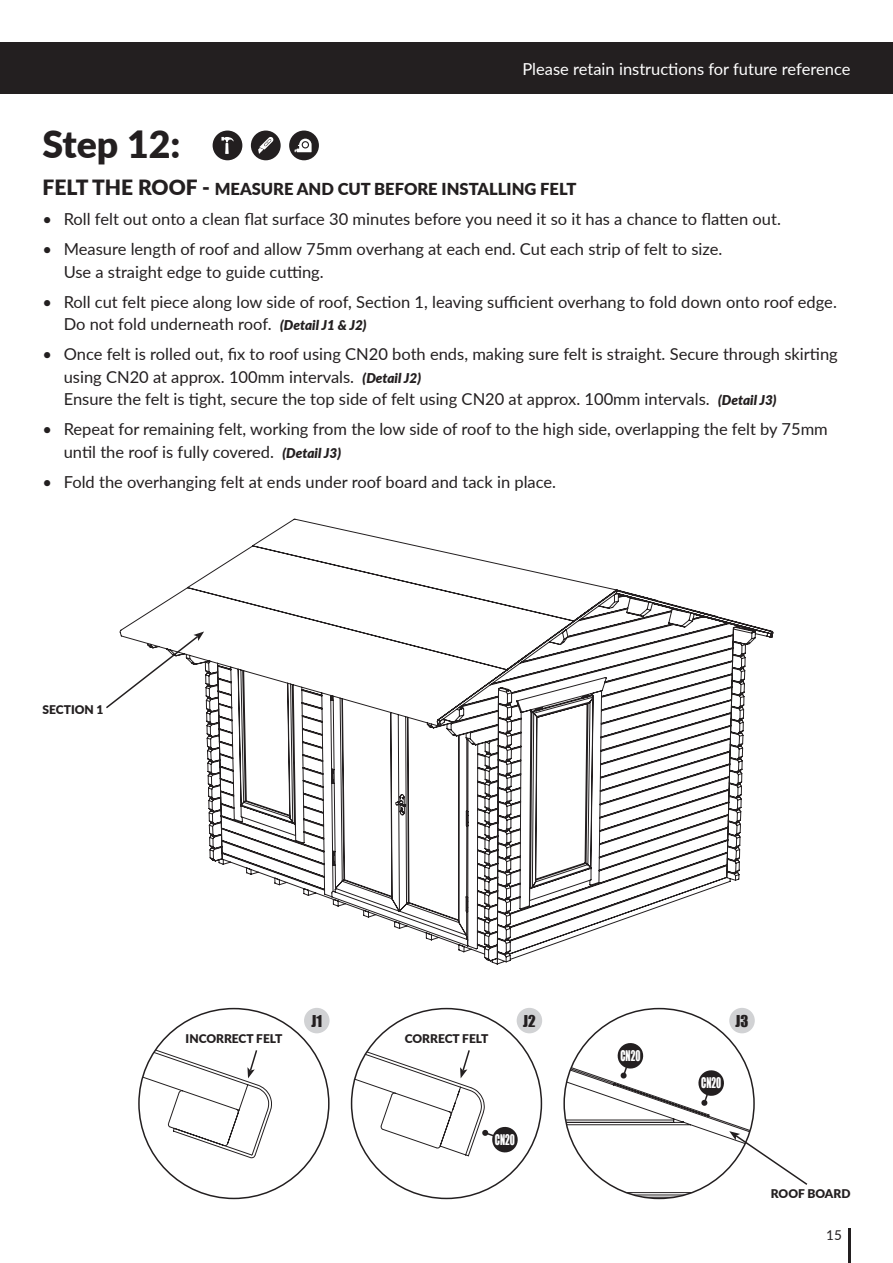
<style>
.page{position:relative;width:893px;height:1263px;background:#fff}
.page>*{position:absolute;margin:0;border:0;box-sizing:border-box;transform-origin:0 0}
.t1{font:900 37.5px "Lato";letter-spacing:-.005em;color:#231f20}
.t2{font:16.5px/22.5px "Lato";color:#231f20}
.t3{font:900 16.5px "Lato";color:#231f20}
.t4{font:16.5px "Lato";color:#fff}
.t5{font:15px "Impact";color:#231f20}
.t6{font:13.5px "Impact";color:#fff;scale:.7 1}
.t7{font:13.5px "Lato";color:#231f20}
.t8{font:900 12px "Lato";color:#231f20}
.s1{font-size:21px}
.s2{font-weight:900;font-style:italic;font-size:13.5px}
</style>
<div class="page">
<div style="left:0;top:43px;width:893px;height:51px;background:#231f20"></div>
<div style="left:289px;top:131px;width:30px;height:29px;background:#231f20;border-radius:50%"></div>
<svg style="left:295px;top:139px;width:17px;height:13px"></svg>
<div style="left:251px;top:131px;width:30px;height:29px;background:#231f20;border-radius:50%"></div>
<svg style="left:258px;top:137px;width:16px;height:17px"></svg>
<div style="left:213px;top:131px;width:29px;height:29px;background:#231f20;border-radius:50%"></div>
<svg style="left:221px;top:137px;width:13px;height:17px"></svg>
<div style="left:304px;top:1008px;width:26px;height:25px;background:#d1d2d4;border-radius:50%"></div>
<div style="left:517px;top:1008px;width:25px;height:25px;background:#d1d2d4;border-radius:50%"></div>
<div style="left:729px;top:1008px;width:26px;height:25px;background:#d1d2d4;border-radius:50%"></div>
<svg style="left:139px;top:1048px;width:133px;height:110px"></svg>
<svg style="left:352px;top:1048px;width:166px;height:109px"></svg>
<svg style="left:564px;top:1041px;width:244px;height:157px"></svg>
<hr style="left:848px;top:1229px;width:2px;height:34px;background:#231f20">
<svg style="left:106px;top:697px;width:13px;height:12px"></svg>
<svg style="left:119px;top:518px;width:655px;height:447px"></svg>
<p class="t4" style="left:522px;top:57px;width:329px">Please retain instructions for future reference</p>
<h1 class="t1" style="left:43px;top:116px;width:140px">Step 12:</h1>
<p class="t3" style="left:43px;top:177px;width:535px"><span class="s1">FELT THE ROOF -</span> MEASURE AND CUT BEFORE INSTALLING FELT</p>
<p class="t2" style="left:43px;top:207px;width:740px">• Roll felt out onto a clean flat surface 30 minutes before you need it so it has a chance to flatten out.</p>
<p class="t2" style="left:64px;top:237px;width:660px;text-indent:-21px">• Measure length of roof and allow 75mm overhang at each end. Cut each strip of felt to size.<br>Use a straight edge to guide cutting.</p>
<p class="t2" style="left:64px;top:290px;width:775px;text-indent:-21px">• Roll cut felt piece along low side of roof, Section 1, leaving sufficient overhang to fold down onto roof edge.<br>Do not fold underneath roof. <span class="s2">(Detail J1 &amp; J2)</span></p>
<p class="t2" style="left:64px;top:342px;width:776px;text-indent:-21px">• Once felt is rolled out, fix to roof using CN20 both ends, making sure felt is straight. Secure through skirting using CN20 at approx. 100mm intervals. <span class="s2">(Detail J2)<br></span>Ensure the felt is tight, secure the top side of felt using CN20 at approx. 100mm intervals. <span class="s2">(Detail J3)</span></p>
<p class="t2" style="left:64px;top:417px;width:765px;text-indent:-21px">• Repeat for remaining felt, working from the low side of roof to the high side, overlapping the felt by 75mm until the roof is fully covered. <span class="s2">(Detail J3)</span></p>
<p class="t2" style="left:43px;top:470px;width:515px">• Fold the overhanging felt at ends under roof board and tack in place.</p>
<p class="t8" style="left:43px;top:700px;width:63px">SECTION 1</p>
<p class="t5" style="left:311px;top:1009px;width:12px">J1</p>
<p class="t5" style="left:523px;top:1009px;width:14px">J2</p>
<p class="t5" style="left:736px;top:1009px;width:14px">J3</p>
<p class="t8" style="left:186px;top:1029px;width:98px">INCORRECT FELT</p>
<p class="t8" style="left:405px;top:1029px;width:85px">CORRECT FELT</p>
<p class="t6" style="left:495px;top:1129px;width:30px">CN20</p>
<p class="t6" style="left:620px;top:1045px;width:30px">CN20</p>
<p class="t6" style="left:701px;top:1073px;width:30px">CN20</p>
<p class="t8" style="left:771px;top:1185px;width:81px">ROOF BOARD</p>
<p class="t7" style="left:826px;top:1225px;width:17px">15</p>
</div>
